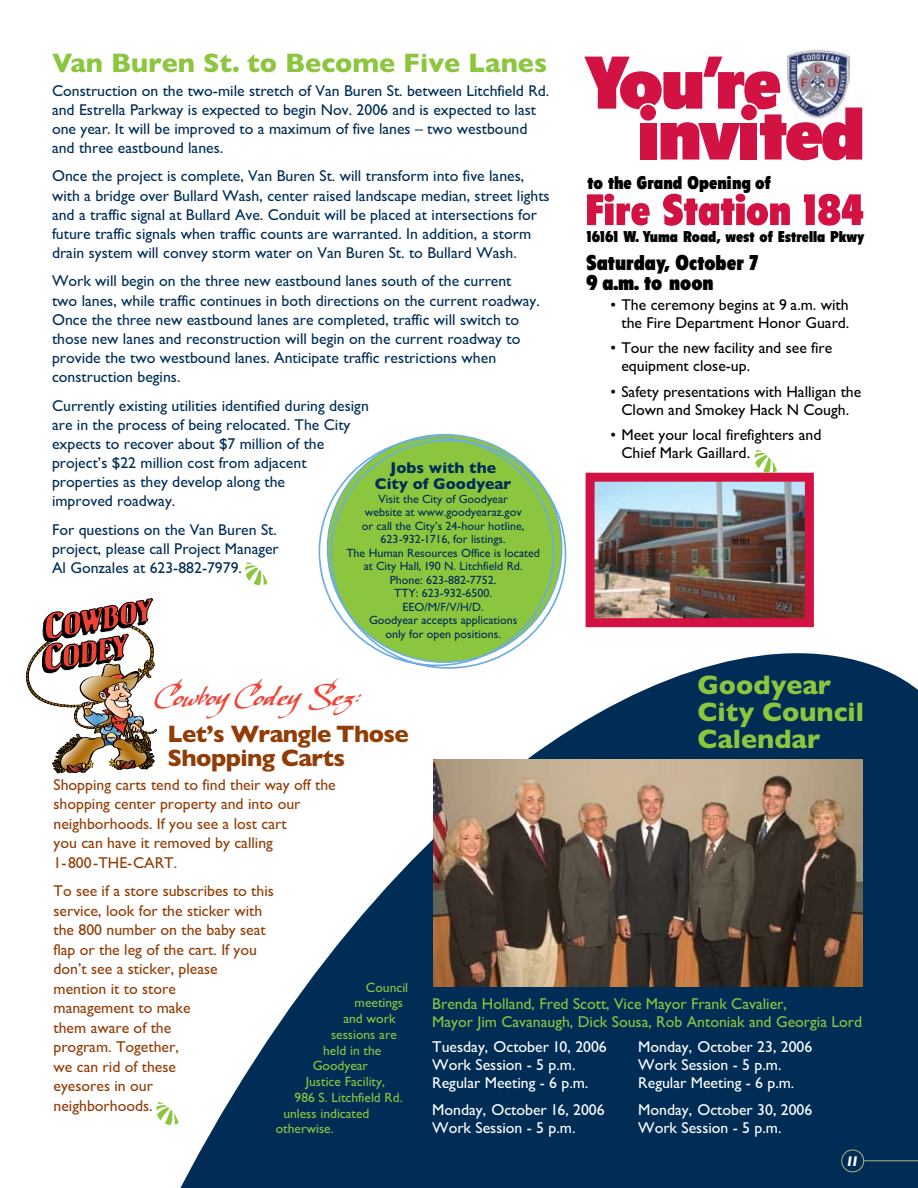
<style>
.page{position:relative;width:918px;height:1188px;background:#fff}
.page>*{position:absolute;margin:0;border:0;box-sizing:border-box;transform-origin:0 0}
.t1{font:900 condensed 43.05px "Flyer";letter-spacing:-.005em;color:#d11242;scale:1.3 1}
.t2{font:700 27px/27px "Gill Sans";color:#8cc63f}
.t3{font:24.15px "LHF Scriptana RE Gslant";letter-spacing:.025em;color:#ef4135}
.t4{font:700 24px/24px "Gill Sans";letter-spacing:-.025em;color:#923c06}
.t5{font:900 condensed 21px/19.5px "Flyer";color:#000;scale:1.3 1}
.t6{font:900 condensed 18px "Flyer";color:#000;scale:1.3 1}
.t7{font:15.75px/19px "Gill Sans";color:#002d56}
.t8{font:15.75px/19.5px "Gill Sans";color:#923c06}
.t9{font:15.75px/18px "Gill Sans";color:#000}
.t10{font:15.75px/18px "Gill Sans";color:#fff}
.t11{font:15.75px/18px "Gill Sans";color:#8cc63f}
.t12{font:700 15.75px/16.5px "Gill Sans";color:#002d56;text-align:center}
.t13{font:900 condensed 15.3px "Flyer";color:#000;scale:1.3 1}
.t14{font:italic 700 14.25px "Gill Sans";color:#fff}
.t15{font:13.5px "Gill Sans";color:#8cc63f}
.t16{font:12px/13.5px "Gill Sans";color:#002d56;text-align:center}
</style>
<div class="page">
<img style="left:787px;top:50px;width:63px;height:7px">
<svg style="left:180px;top:598px;width:738px;height:590px;fill:#002d56"></svg>
<img style="left:434px;top:759px;width:428px;height:228px">
<svg style="left:26px;top:598px;width:131px;height:175px"></svg>
<div style="left:842px;top:1150px;width:22px;height:22px;border:1px solid #b0b579;border-radius:50%"></div>
<hr style="left:864px;top:1161px;width:54px;height:1px;background:#b0b579">
<svg style="left:156px;top:1102px;width:23px;height:23px"></svg>
<svg style="left:584px;top:57px;width:278px;height:103px"></svg>
<div style="left:639px;top:104px;width:18px;height:18px;background:#d11242;border-radius:50%"></div>
<div style="left:638px;top:103px;width:20px;height:19px;border:2px solid #fff;border-radius:50%"></div>
<div style="left:740px;top:104px;width:18px;height:17px;background:#d11242;border-radius:50%"></div>
<div style="left:739px;top:103px;width:20px;height:19px;border:2px solid #fff;border-radius:50%"></div>
<svg style="left:245px;top:562px;width:22px;height:23px"></svg>
<svg style="left:755px;top:450px;width:22px;height:23px"></svg>
<img style="left:596px;top:483px;width:208px;height:134px">
<div style="left:586px;top:473px;width:228px;height:154px;border:9px solid #d11242"></div>
<svg style="left:318px;top:436px;width:249px;height:234px"></svg>
<h2 class="t2" style="left:52px;top:49px;width:497px">Van Buren St. to Become Five Lanes</h2>
<p class="t7" style="left:52px;top:81px;width:499px">Construction on the two-mile stretch of Van Buren St. between Litchfield Rd. and Estrella Parkway is expected to begin Nov. 2006 and is expected to last one year. It will be improved to a maximum of five lanes – two westbound and three eastbound lanes.</p>
<p class="t7" style="left:52px;top:167px;width:499px">Once the project is complete, Van Buren St. will transform into five lanes, with a bridge over Bullard Wash, center raised landscape median, street lights and a traffic signal at Bullard Ave. Conduit will be placed at intersections for future traffic signals when traffic counts are warranted. In addition, a storm drain system will convey storm water on Van Buren St. to Bullard Wash.</p>
<p class="t7" style="left:52px;top:272px;width:489px">Work will begin on the three new eastbound lanes south of the current two lanes, while traffic continues in both directions on the current roadway.<br>Once the three new eastbound lanes are completed, traffic will switch to those new lanes and reconstruction will begin on the current roadway to provide the two westbound lanes. Anticipate traffic restrictions when construction begins.</p>
<p class="t7" style="left:52px;top:396px;width:318px">Currently existing utilities identified during design are in the process of being relocated. The City expects to recover about $7 million of the project’s $22 million cost from adjacent properties as they develop along the<br>improved roadway.</p>
<p class="t7" style="left:52px;top:519px;width:228px">For questions on the Van Buren St. project, please call Project Manager<br>Al Gonzales at 623-882-7979.</p>
<p class="t12" style="left:375px;top:459px;width:138px">Jobs with the<br>City of Goodyear</p>
<p class="t16" style="left:346px;top:492px;width:195px">Visit the City of Goodyear<br>website at www.goodyearaz.gov<br>or call the City’s 24-hour hotline,<br>623-932-1716, for listings.<br>The Human Resources Office is located at City Hall, 190 N. Litchfield Rd.<br>Phone: 623-882-7752.<br>TTY: 623-932-6500.<br>EEO/M/F/V/H/D.<br>Goodyear accepts applications<br>only for open positions.</p>
<p class="t6" style="left:587px;top:172px;width:143px">to the Grand Opening of</p>
<h1 class="t1" style="left:585px;top:184px;width:216px">Fire Station 184</h1>
<p class="t13" style="left:587px;top:227px;width:215px">16161 W. Yuma Road, west of Estrella Pkwy</p>
<h3 class="t5" style="left:586px;top:253px;width:134px">Saturday, October 7<br>9 a.m. to noon</h3>
<p class="t9" style="left:610px;top:296px;width:240px;text-align:right">• The ceremony begins at 9 a.m. with the Fire Department Honor Guard.</p>
<p class="t9" style="left:621px;top:339px;width:212px;text-indent:-11px">• Tour the new facility and see fire equipment close-up.</p>
<p class="t9" style="left:610px;top:383px;width:252px;text-align:center">• Safety presentations with Halligan the<br>Clown and Smokey Hack N Cough.</p>
<p class="t9" style="left:621px;top:426px;width:201px;text-indent:-11px">• Meet your local firefighters and<br>Chief Mark Gaillard.</p>
<h3 class="t3" style="left:158px;top:682px;width:207px">CowboyCodeySez:</h3>
<h3 class="t4" style="left:168px;top:722px;width:243px">Let’s Wrangle Those<br>Shopping Carts</h3>
<p class="t8" style="left:54px;top:775px;width:284px">Shopping carts tend to find their way off the shopping center property and into our neighborhoods. If you see a lost cart<br>you can have it removed by calling 1-800-THE-CART.</p>
<p class="t8" style="left:54px;top:881px;width:222px">To see if a store subscribes to this service, look for the sticker with the 800 number on the baby seat flap or the leg of the cart. If you don’t see a sticker, please mention it to store<br>management to make<br>them aware of the<br>program. Together,<br>we can rid of these<br>eyesores in our<br>neighborhoods.</p>
<p class="t15" style="left:366px;top:979px;width:44px">Council</p>
<p class="t15" style="left:355px;top:995px;width:50px">meetings</p>
<p class="t15" style="left:343px;top:1011px;width:54px">and work</p>
<p class="t15" style="left:331px;top:1027px;width:67px">sessions are</p>
<p class="t15" style="left:323px;top:1042px;width:59px">held in the</p>
<p class="t15" style="left:313px;top:1058px;width:57px">Goodyear</p>
<p class="t15" style="left:306px;top:1074px;width:81px">Justice Facility,</p>
<p class="t15" style="left:295px;top:1090px;width:110px">986 S. Litchfield Rd.</p>
<p class="t15" style="left:283px;top:1105px;width:88px">unless indicated</p>
<p class="t15" style="left:276px;top:1121px;width:59px">otherwise.</p>
<h2 class="t2" style="left:697px;top:671px;width:168px">Goodyear<br>City Council<br>Calendar</h2>
<p class="t11" style="left:432px;top:995px;width:431px">Brenda Holland, Fred Scott, Vice Mayor Frank Cavalier,<br>Mayor Jim Cavanaugh, Dick Sousa, Rob Antoniak and Georgia Lord</p>
<p class="t10" style="left:432px;top:1038px;width:176px">Tuesday, October 10, 2006<br>Work Session - 5 p.m.<br>Regular Meeting - 6 p.m.</p>
<p class="t10" style="left:432px;top:1101px;width:174px">Monday, October 16, 2006<br>Work Session - 5 p.m.</p>
<p class="t10" style="left:638px;top:1038px;width:176px">Monday, October 23, 2006<br>Work Session - 5 p.m.<br>Regular Meeting - 6 p.m.</p>
<p class="t10" style="left:638px;top:1101px;width:176px">Monday, October 30, 2006<br>Work Session - 5 p.m.</p>
<p class="t14" style="left:845px;top:1153px;width:15px">11</p>
</div>
